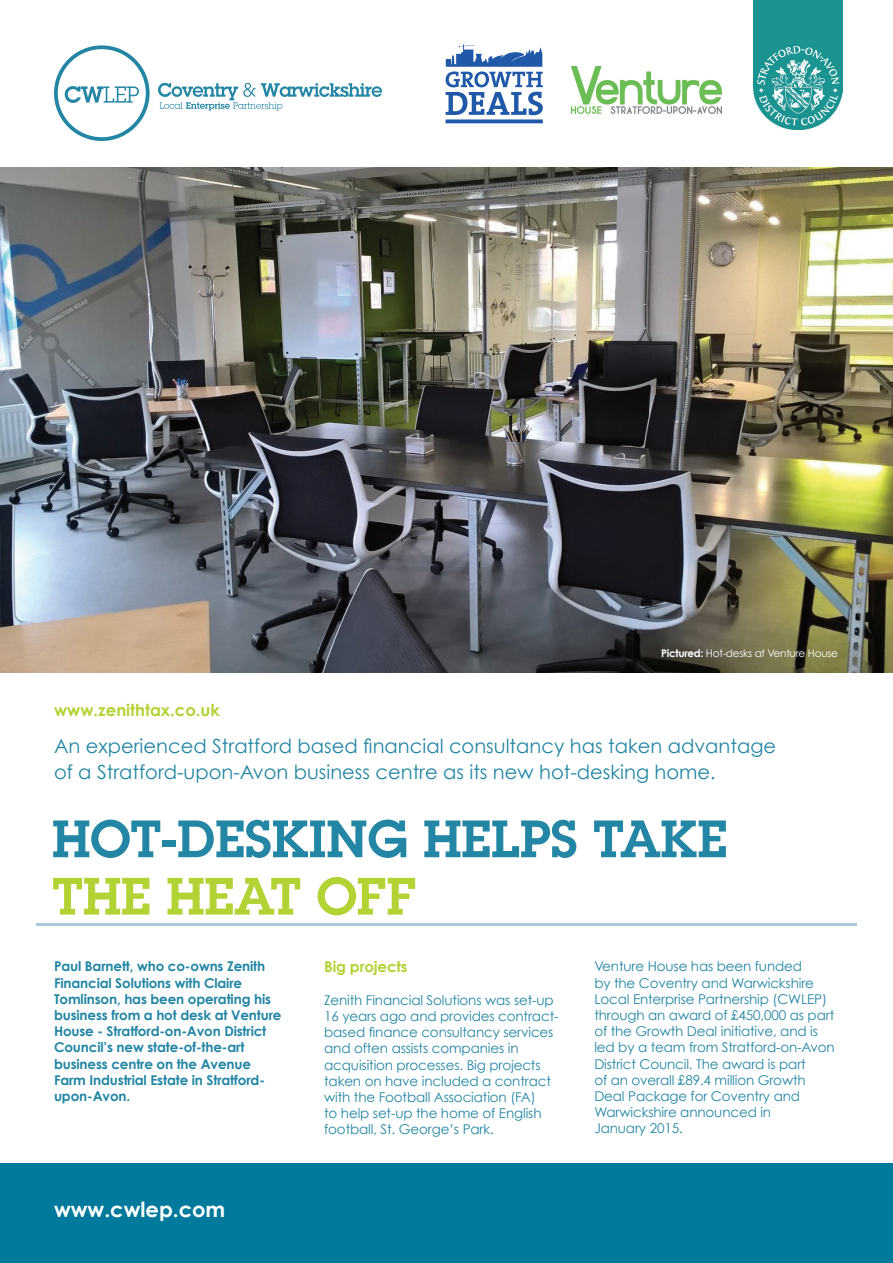
<style>
.page{position:relative;width:893px;height:1263px;background:#fff}
.page>*{position:absolute;margin:0;border:0;box-sizing:border-box;transform-origin:0 0}
.t1{font:600 51.45px/57.3px "Lubalin Graph";color:#2286a4}
.t2{font:700 21px "Century Gothic";color:#fff}
.t3{font:19.5px/25.5px "Century Gothic";color:#2286a4}
.t4{font:700 16.5px "Century Gothic";color:#b3d234}
.t5{font:700 15px "Century Gothic";letter-spacing:-.01em;color:#b3d234}
.t6{font:13.5px/16.2px "Century Gothic";letter-spacing:-.01em;color:#2286a4}
.t7{font:700 13.5px/16.2px "Century Gothic";letter-spacing:-.01em;color:#2286a4}
.t8{font:10.5px "Century Gothic";letter-spacing:-.025em;color:#fff}
.s1{font-weight:700}
.s2{color:#b3d234}
</style>
<div class="page">
<div style="left:0;top:1163px;width:893px;height:100px;background:#007a9c"></div>
<svg style="left:54px;top:45px;width:96px;height:96px"></svg>
<svg style="left:158px;top:83px;width:224px;height:28px"></svg>
<svg style="left:445px;top:44px;width:98px;height:79px"></svg>
<img style="left:0;top:168px;width:893px;height:504px">
<hr style="left:36px;top:923px;width:821px;height:3px;background:#a9cadb">
<img style="left:753px;top:0;width:89px;height:130px">
<img style="left:571px;top:66px;width:150px;height:47px">
<p class="t8" style="left:661px;top:647px;width:178px"><span class="s1">Pictured:</span> Hot-desks at Venture House</p>
<p class="t4" style="left:54px;top:699px;width:167px">www.zenithtax.co.uk</p>
<p class="t3" style="left:54px;top:733px;width:724px">An experienced Stratford based financial consultancy has taken advantage of a Stratford-upon-Avon business centre as its new hot-desking home.</p>
<p class="t1" style="left:52px;top:810px;width:677px">HOT-DESKING HELPS TAKE<br><span class="s2">THE HEAT OFF</span></p>
<p class="t7" style="left:54px;top:958px;width:229px">Paul Barnett, who co-owns Zenith<br>Financial Solutions with Claire<br>Tomlinson, has been operating his business from a hot desk at Venture<br>House - Stratford-on-Avon District<br>Council’s new state-of-the-art business centre on the Avenue<br>Farm Industrial Estate in Stratford&shy;upon-Avon.</p>
<p class="t5" style="left:324px;top:957px;width:85px">Big projects</p>
<p class="t6" style="left:324px;top:992px;width:236px">Zenith Financial Solutions was set-up 16 years ago and provides contract&shy;based finance consultancy services and often assists companies in acquisition processes. Big projects taken on have included a contract with the Football Association (FA)<br>to help set-up the home of English football, St. George’s Park.</p>
<p class="t2" style="left:54px;top:1196px;width:173px">www.cwlep.com</p>
<p class="t6" style="left:594px;top:958px;width:242px">Venture House has been funded<br>by the Coventry and Warwickshire<br>Local Enterprise Partnership (CWLEP) through an award of £450,000 as part of the Growth Deal initiative, and is led by a team from Stratford-on-Avon<br>District Council. The award is part<br>of an overall £89.4 million Growth<br>Deal Package for Coventry and<br>Warwickshire announced in<br>January 2015.</p>
</div>
